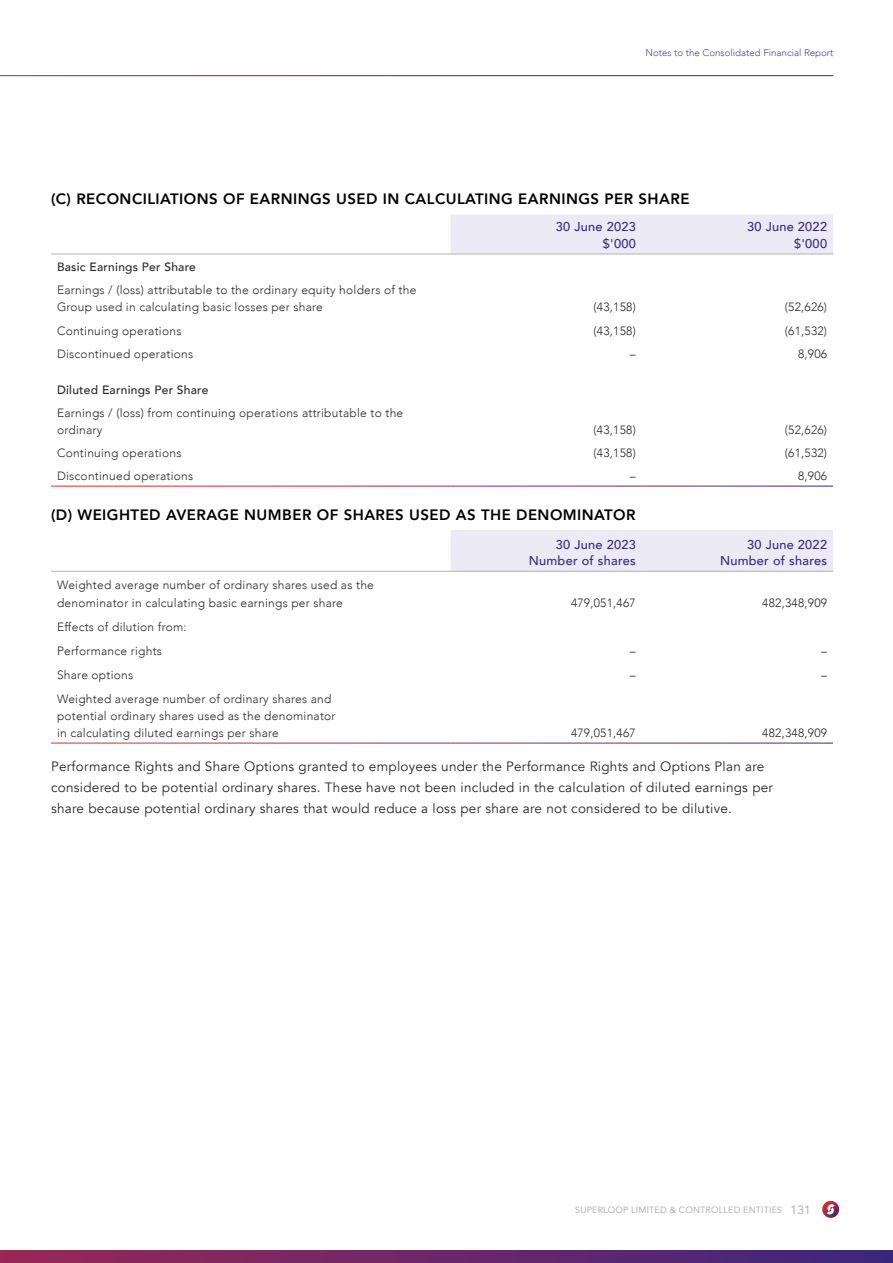
<style>
.page{position:relative;width:893px;height:1263px;background:#fff}
.page>*{position:absolute;margin:0;border:0;box-sizing:border-box;transform-origin:0 0}
.t1{font:800 15px "Avenir";letter-spacing:.03em;color:#000}
.t2{font:13.5px/21px "Avenir";letter-spacing:.02em;color:#292829}
.t3{font:500 12.75px/16.5px "Avenir";letter-spacing:.02em;color:#362780;text-align:right}
.t4{font:300 12px/17.2px "Avenir";letter-spacing:.02em;color:#292829}
.t5{font:500 12px "Avenir";letter-spacing:.02em;color:#292829}
.t6{font:300 9.75px "Avenir";color:#544691}
.t7{font:9px "Avenir";letter-spacing:.02em;color:#a3a5a8}
.s1{font-size:12px}
</style>
<div class="page">
<svg style="left:822px;top:1201px;width:17px;height:17px"></svg>
<svg style="left:827px;top:1204px;width:8px;height:11px"></svg>
<svg style="left:0;top:1250px;width:893px;height:13px;background:#6a2769"></svg>
<div style="left:451px;top:214px;width:382px;height:40px;background:#eceaf4"></div>
<hr style="left:51px;top:254px;width:400px;height:1px;background:#b1b4b6">
<hr style="left:451px;top:254px;width:191px;height:1px;background:#b1b4b6">
<hr style="left:642px;top:254px;width:191px;height:1px;background:#b1b4b6">
<div style="left:451px;top:530px;width:382px;height:41px;background:#eceaf4"></div>
<hr style="left:51px;top:571px;width:400px;height:1px;background:#b1b4b6">
<hr style="left:451px;top:571px;width:191px;height:1px;background:#b1b4b6">
<hr style="left:642px;top:571px;width:191px;height:1px;background:#b1b4b6">
<p class="t6" style="left:645px;top:47px;width:189px">Notes to the Consolidated Financial Report</p>
<p class="t1" style="left:51px;top:187px;width:640px">(C) RECONCILIATIONS OF EARNINGS USED IN CALCULATING EARNINGS PER SHARE</p>
<p class="t3" style="left:556px;top:218px;width:81px">30 June 2023 $'000</p>
<p class="t3" style="left:747px;top:218px;width:81px">30 June 2022 $'000</p>
<p class="t5" style="left:57px;top:257px;width:140px">Basic Earnings Per Share</p>
<p class="t4" style="left:57px;top:281px;width:361px">Earnings / (loss) attributable to the ordinary equity holders of the<br>Group used in calculating basic losses per share</p>
<p class="t4" style="left:594px;top:299px;width:44px">(43,158)</p>
<p class="t4" style="left:785px;top:299px;width:44px">(52,626)</p>
<p class="t4" style="left:57px;top:322px;width:126px">Continuing operations</p>
<p class="t4" style="left:594px;top:322px;width:44px">(43,158)</p>
<p class="t4" style="left:785px;top:322px;width:44px">(61,532)</p>
<p class="t4" style="left:57px;top:345px;width:138px">Discontinued operations</p>
<p class="t4" style="left:630px;top:345px;width:7px">–</p>
<p class="t4" style="left:798px;top:345px;width:31px">8,906</p>
<p class="t5" style="left:57px;top:379px;width:153px">Diluted Earnings Per Share</p>
<p class="t4" style="left:57px;top:404px;width:348px">Earnings / (loss) from continuing operations attributable to the ordinary</p>
<p class="t4" style="left:594px;top:421px;width:44px">(43,158)</p>
<p class="t4" style="left:785px;top:421px;width:44px">(52,626)</p>
<p class="t4" style="left:57px;top:444px;width:126px">Continuing operations</p>
<p class="t4" style="left:594px;top:444px;width:44px">(43,158)</p>
<p class="t4" style="left:785px;top:444px;width:44px">(61,532)</p>
<p class="t4" style="left:57px;top:467px;width:138px">Discontinued operations</p>
<p class="t4" style="left:630px;top:467px;width:7px">–</p>
<p class="t4" style="left:798px;top:467px;width:31px">8,906</p>
<p class="t1" style="left:51px;top:503px;width:586px">(D) WEIGHTED AVERAGE NUMBER OF SHARES USED AS THE DENOMINATOR</p>
<p class="t3" style="left:529px;top:535px;width:109px">30 June 2023<br>Number of shares</p>
<p class="t3" style="left:720px;top:535px;width:109px">30 June 2022<br>Number of shares</p>
<p class="t4" style="left:57px;top:576px;width:318px">Weighted average number of ordinary shares used as the denominator in calculating basic earnings per share</p>
<p class="t4" style="left:571px;top:594px;width:66px">479,051,467</p>
<p class="t4" style="left:762px;top:594px;width:66px">482,348,909</p>
<p class="t4" style="left:57px;top:614px;width:131px;line-height:24px">Effects of dilution from:<br>Performance rights</p>
<p class="t4" style="left:630px;top:642px;width:7px">–</p>
<p class="t4" style="left:821px;top:642px;width:7px">–</p>
<p class="t4" style="left:57px;top:666px;width:78px">Share options</p>
<p class="t4" style="left:630px;top:666px;width:7px">–</p>
<p class="t4" style="left:821px;top:666px;width:7px">–</p>
<p class="t4" style="left:57px;top:690px;width:280px">Weighted average number of ordinary shares and potential ordinary shares used as the denominator in calculating diluted earnings per share</p>
<p class="t4" style="left:571px;top:724px;width:66px">479,051,467</p>
<p class="t4" style="left:762px;top:724px;width:66px">482,348,909</p>
<p class="t2" style="left:51px;top:756px;width:724px">Performance Rights and Share Options granted to employees under the Performance Rights and Options Plan are considered to be potential ordinary shares. These have not been included in the calculation of diluted earnings per share because potential ordinary shares that would reduce a loss per share are not considered to be dilutive.</p>
<p class="t7" style="left:575px;top:1205px;width:237px">SUPERLOOP LIMITED &amp; CONTROLLED ENTITIES <span class="s1">131</span></p>
</div>
